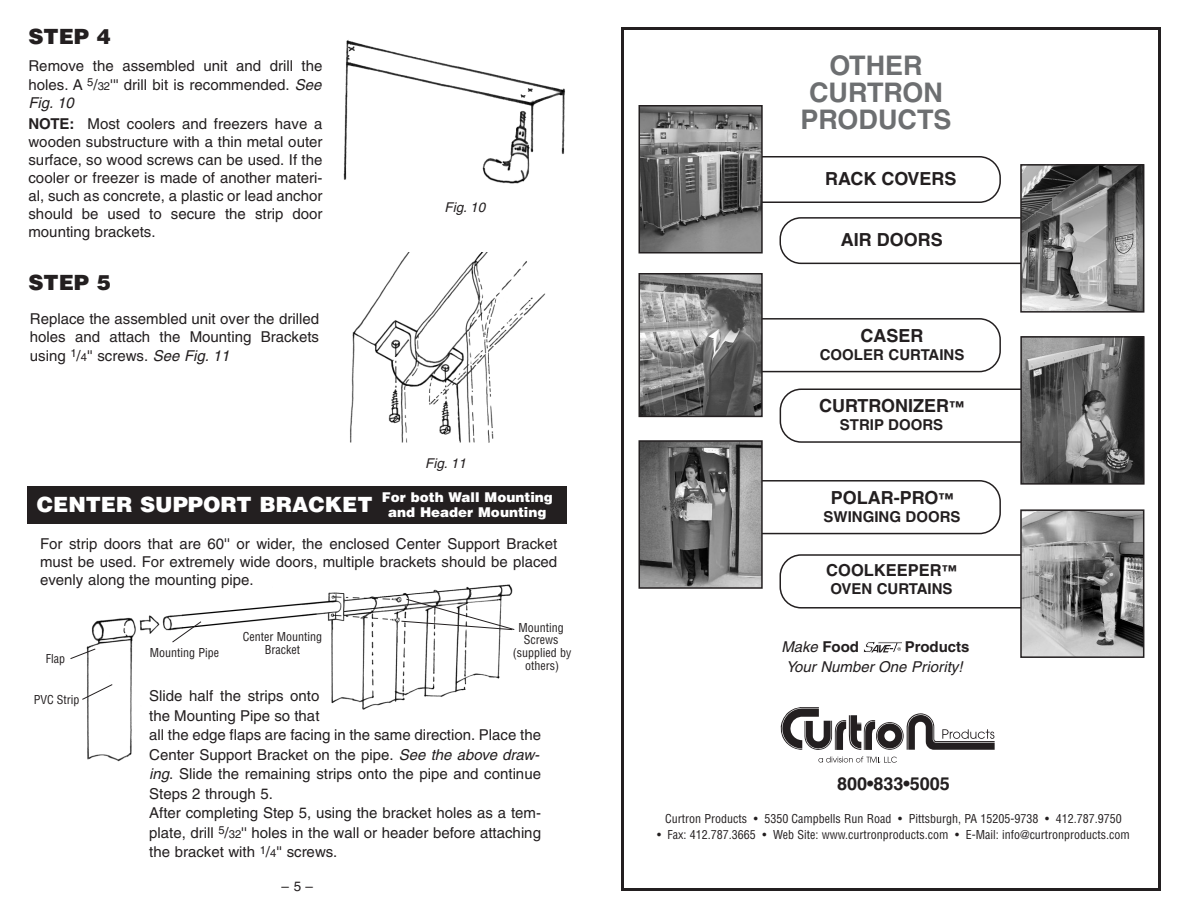
<style>
.page{position:relative;width:1188px;height:918px;background:#fff}
.page>*{position:absolute;margin:0;border:0;box-sizing:border-box;transform-origin:0 0}
.t1{font:700 27px/27px "Helvetica";color:#6d6f71;text-align:center}
.t2{font:900 21px "Helvetica";color:#fff}
.t3{font:900 21px "Helvetica";color:#231f20}
.t4{font:700 18px "Helvetica";color:#231f20}
.t5{font:700 16.5px "Helvetica";color:#231f20}
.t6{font:15px/18px "Helvetica";color:#231f20;text-align:justify}
.t7{font:700 15px "Helvetica";color:#231f20}
.t8{font:italic 15px "Helvetica";color:#231f20}
.t9{font:900 13.5px/15px "Helvetica";color:#fff;text-align:center}
.t10{font:italic 13.5px "Helvetica";color:#231f20}
.t11{font:13.5px "Helvetica";color:#231f20}
.t12{font:condensed 12px/12.8px "Helvetica";color:#231f20;text-align:center}
.s1{font-size:11.25px}
.s2{font-style:italic}
.s3{font-weight:700}
.s4{font-size:15px}
.s5{font-weight:700;font-style:normal}
</style>
<div class="page">
<div style="left:621px;top:27px;width:540px;height:864px;border:3px solid #231f20"></div>
<svg style="left:781px;top:707px;width:214px;height:43px"></svg>
<svg style="left:818px;top:756px;width:79px;height:7px"></svg>
<svg style="left:763px;top:480px;width:238px;height:54px"></svg>
<svg style="left:763px;top:318px;width:238px;height:54px"></svg>
<svg style="left:780px;top:554px;width:240px;height:55px"></svg>
<svg style="left:763px;top:156px;width:238px;height:47px"></svg>
<svg style="left:780px;top:217px;width:240px;height:47px"></svg>
<img style="left:642px;top:276px;width:118px;height:138px">
<div style="left:639px;top:273px;width:124px;height:144px;border:2px solid #231f20"></div>
<img style="left:642px;top:108px;width:118px;height:143px">
<div style="left:639px;top:105px;width:124px;height:149px;border:2px solid #231f20"></div>
<img style="left:1023px;top:167px;width:118px;height:143px">
<div style="left:1020px;top:164px;width:124px;height:149px;border:2px solid #231f20"></div>
<img style="left:642px;top:443px;width:118px;height:143px">
<div style="left:639px;top:440px;width:124px;height:149px;border:2px solid #231f20"></div>
<img style="left:1023px;top:512px;width:118px;height:143px">
<div style="left:1020px;top:509px;width:124px;height:149px;border:2px solid #231f20"></div>
<svg style="left:863px;top:641px;width:39px;height:12px"></svg>
<img style="left:343px;top:40px;width:222px;height:144px">
<img style="left:350px;top:253px;width:195px;height:190px">
<img style="left:86px;top:584px;width:427px;height:178px">
<div style="left:27px;top:486px;width:540px;height:38px;background:#231f20"></div>
<svg style="left:172px;top:621px;width:30px;height:22px"></svg>
<svg style="left:70px;top:648px;width:26px;height:11px"></svg>
<svg style="left:82px;top:684px;width:31px;height:16px"></svg>
<svg style="left:401px;top:599px;width:114px;height:31px"></svg>
<svg style="left:780px;top:388px;width:240px;height:55px"></svg>
<img style="left:1023px;top:339px;width:119px;height:143px">
<div style="left:1020px;top:336px;width:125px;height:149px;border:2px solid #231f20"></div>
<h2 class="t3" style="left:28px;top:28px;width:84px">STEP 4</h2>
<p class="t6" style="left:28px;top:57px;width:296px;line-height:18.5px">Remove the assembled unit and drill the holes. A <sup>5</sup>/<span class="s1">32</span>''' drill bit is recommended. <span class="s2">See Fig. 10</span></p>
<p class="t6" style="left:29px;top:116px;width:296px"><span class="s3">NOTE:</span> Most coolers and freezers have a wooden substructure with a thin metal outer surface, so wood screws can be used. If the cooler or freezer is made of another materi&shy;al, such as concrete, a plastic or lead anchor should be used to secure the strip door mounting brackets.</p>
<h2 class="t3" style="left:28px;top:275px;width:84px">STEP 5</h2>
<p class="t6" style="left:30px;top:311px;width:291px;line-height:18.5px">Replace the assembled unit over the drilled holes and attach the Mounting Brackets using <sup>1</sup>/<span class="s1">4</span>'' screws. <span class="s2">See Fig. 11</span></p>
<p class="t10" style="left:444px;top:202px;width:42px">Fig. 10</p>
<p class="t10" style="left:425px;top:458px;width:42px">Fig. 11</p>
<h2 class="t2" style="left:37px;top:497px;width:337px">CENTER SUPPORT BRACKET</h2>
<p class="t9" style="left:382px;top:491px;width:173px">For both Wall Mounting and Header Mounting</p>
<p class="t6" style="left:40px;top:536px;width:519px">For strip doors that are 60'' or wider, the enclosed Center Support Bracket must be used. For extremely wide doors, multiple brackets should be placed evenly along the mounting pipe.</p>
<p class="t12" style="left:46px;top:653px;width:21px">Flap</p>
<p class="t12" style="left:34px;top:694px;width:47px">PVC Strip</p>
<p class="t12" style="left:150px;top:647px;width:71px">Mounting Pipe</p>
<p class="t12" style="left:243px;top:631px;width:81px">Center Mounting<br>Bracket</p>
<p class="t12" style="left:513px;top:622px;width:60px">Mounting<br>Screws (supplied by others)</p>
<p class="t6" style="left:149px;top:688px;width:393px;line-height:19.5px;text-align:left">Slide half the strips onto<br>the Mounting Pipe so that<br>all the edge flaps are facing in the same direction. Place the Center Support Bracket on the pipe. <span class="s2">See the above draw&shy;ing</span>. Slide the remaining strips onto the pipe and continue Steps 2 through 5.<br>After completing Step 5, using the bracket holes as a tem&shy;plate, drill <sup>5</sup>/<span class="s1">32</span>'' holes in the wall or header before attaching the bracket with <sup>1</sup>/<span class="s1">4</span>'' screws.</p>
<p class="t11" style="left:281px;top:881px;width:33px">– 5 –</p>
<h1 class="t1" style="left:801px;top:54px;width:152px">OTHER<br>CURTRON<br>PRODUCTS</h1>
<p class="t4" style="left:825px;top:172px;width:133px">RACK COVERS</p>
<p class="t4" style="left:841px;top:233px;width:103px">AIR DOORS</p>
<p class="t4" style="left:861px;top:329px;width:64px">CASER</p>
<p class="t7" style="left:820px;top:349px;width:146px">COOLER CURTAINS</p>
<p class="t4" style="left:819px;top:399px;width:147px">CURTRONIZER<span class="s4">™</span></p>
<p class="t7" style="left:840px;top:419px;width:105px">STRIP DOORS</p>
<p class="t4" style="left:831px;top:491px;width:124px">POLAR-PRO<span class="s4">™</span></p>
<p class="t7" style="left:824px;top:511px;width:139px">SWINGING DOORS</p>
<p class="t5" style="left:826px;top:564px;width:132px">COOLKEEPER<span class="s4">™</span></p>
<p class="t7" style="left:830px;top:583px;width:124px">OVEN CURTAINS</p>
<p class="t8" style="left:781px;top:642px;width:79px">Make <span class="s5">Food</span></p>
<p class="t7" style="left:905px;top:642px;width:66px">Products</p>
<p class="t8" style="left:786px;top:661px;width:178px">Your Number One Priority!</p>
<p class="t4" style="left:837px;top:777px;width:114px">800•833•5005</p>
<p class="t12" style="left:665px;top:813px;width:458px">Curtron Products • 5350 Campbells Run Road • Pittsburgh, PA 15205-9738 • 412.787.9750</p>
<p class="t12" style="left:657px;top:830px;width:474px">• Fax: 412.787.3665 • Web Site: www.curtronproducts.com • E-Mail: info@curtronproducts.com</p>
</div>
